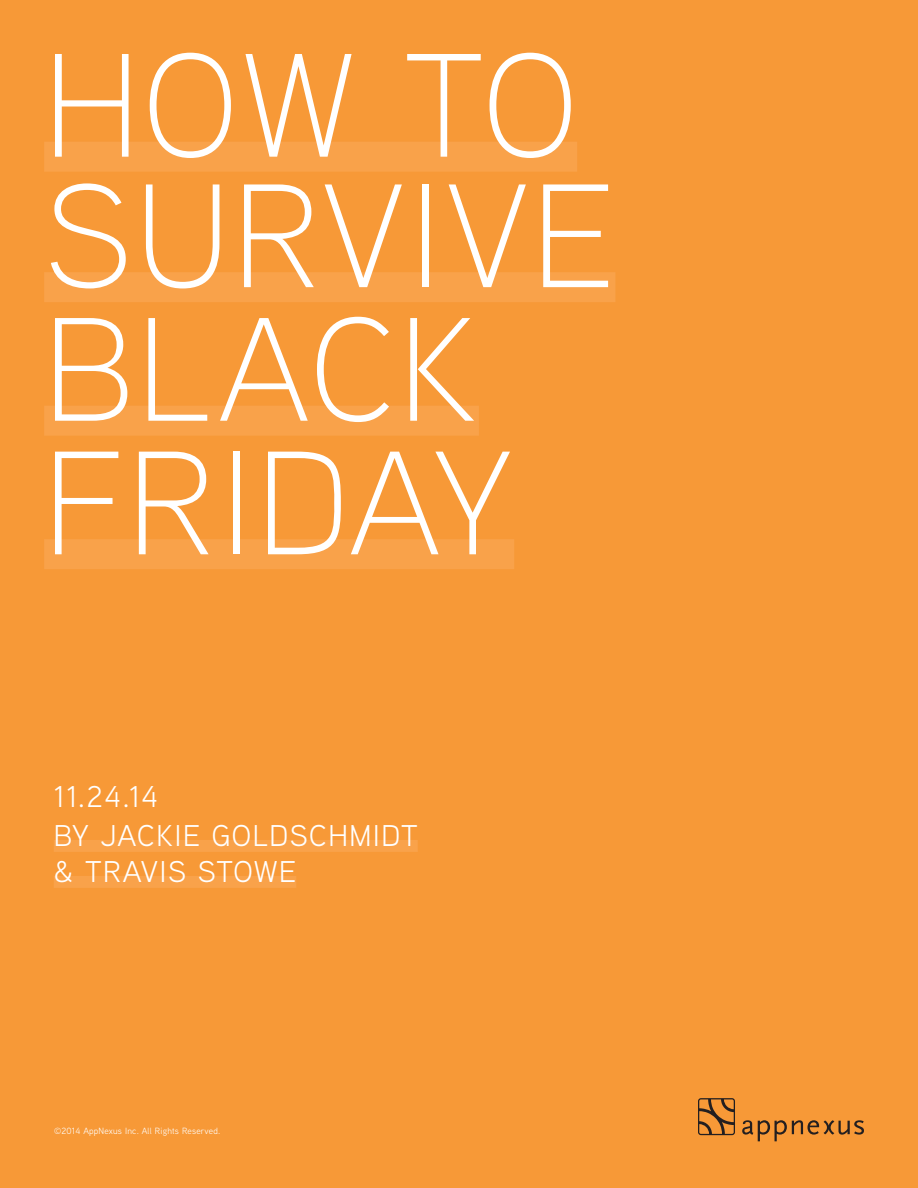
<style>
.page{position:relative;width:918px;height:1188px;background:#f79937}
.page>*{position:absolute;margin:0;border:0;box-sizing:border-box;transform-origin:0 0}
.t1{font:300 147.15px/132.6px "Aaux Next";letter-spacing:.025em;color:#fff}
.t2{font:30px/39px "Aaux Next";letter-spacing:.05em;color:#fff}
.t3{font:9px "Aaux Next";letter-spacing:.025em;color:#fff}
</style>
<div class="page">
<div style="left:44px;top:142px;width:533px;height:30px;background:#f9a24a"></div>
<div style="left:44px;top:272px;width:571px;height:30px;background:#f9a24a"></div>
<div style="left:44px;top:406px;width:435px;height:30px;background:#f9a24a"></div>
<div style="left:44px;top:539px;width:470px;height:30px;background:#f9a24a"></div>
<div style="left:54px;top:840px;width:364px;height:12px;background:#f9a24a"></div>
<div style="left:54px;top:876px;width:242px;height:12px;background:#f9a24a"></div>
<svg style="left:698px;top:1098px;width:37px;height:37px"></svg>
<svg style="left:742px;top:1120px;width:122px;height:21px"></svg>
<h1 class="t1" style="left:44px;top:34px;width:573px">HOW TO<br>SURVIVE<br>BLACK<br>FRIDAY</h1>
<p class="t2" style="left:54px;top:776px;width:366px">11.24.14<br>by Jackie Goldschmidt</p>
<p class="t2" style="left:54px;top:851px;width:244px">&amp; Travis Stowe</p>
<p class="t3" style="left:54px;top:1125px;width:168px">©2014 AppNexus I nc. All Rights Reserved.</p>
</div>
